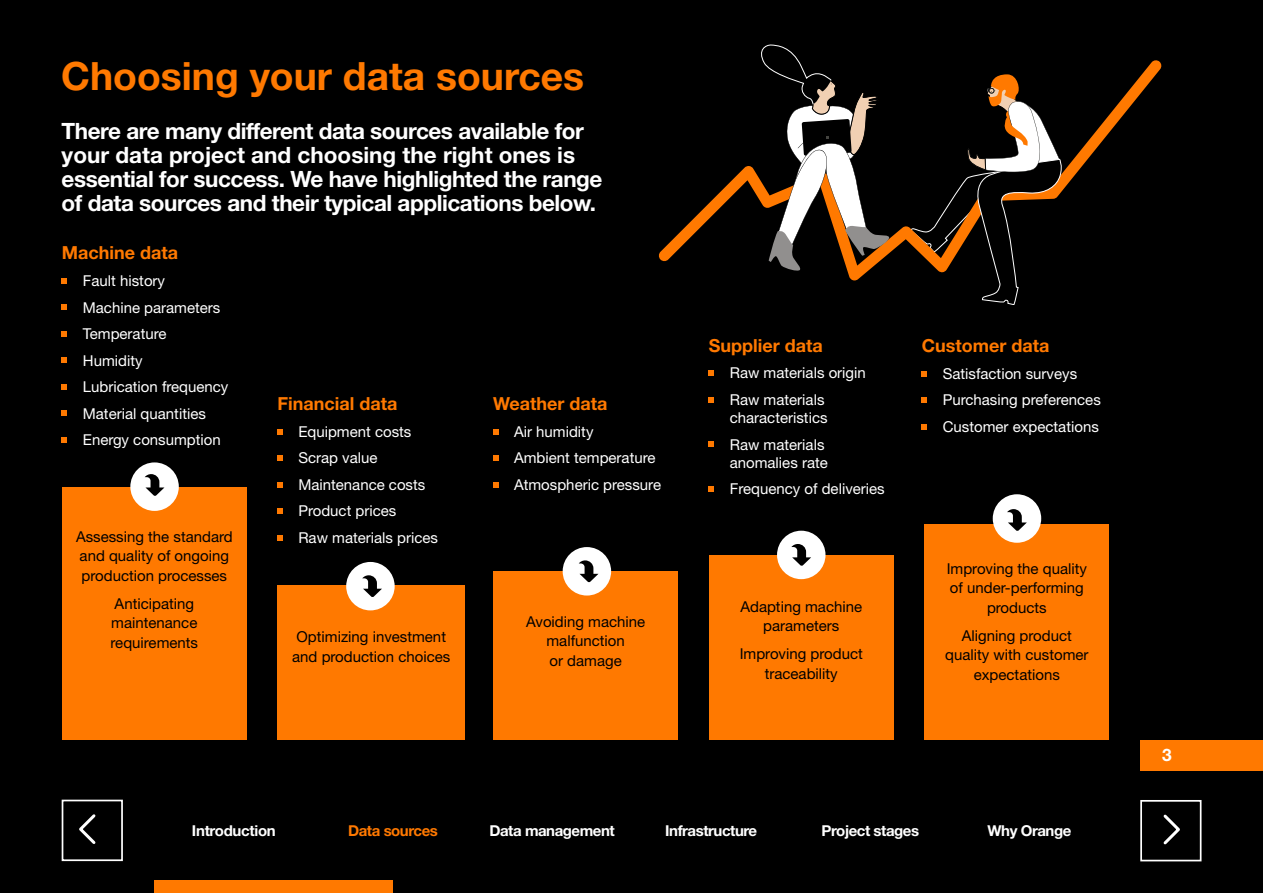
<style>
.page{position:relative;width:1263px;height:893px;background:#000}
.page>*{position:absolute;margin:0;border:0;box-sizing:border-box;transform-origin:0 0}
.t1{font:700 39px "Helvetica Neue LT Std";color:#ff7900}
.t2{font:700 22.5px/24px "Helvetica Neue LT Std";letter-spacing:-.02em;color:#fff}
.t3{font:700 18px "Helvetica Neue LT Std";color:#ff7900}
.t4{font:700 17.25px "Helvetica Neue LT Std";color:#fff}
.t5{font:15px/26.5px "Helvetica Neue LT Std";color:#fff}
.t6{font:15px/19.5px "Helvetica Neue LT Std";color:#000;text-align:center}
.t7{font:700 15px "Helvetica Neue LT Std";letter-spacing:-.03em;color:#fff}
.t8{font:700 15px "Helvetica Neue LT Std";letter-spacing:-.03em;color:#ff7900}
</style>
<div class="page">
<div style="left:1140px;top:740px;width:123px;height:30px;background:#ff7900"></div>
<svg style="left:1163px;top:814px;width:17px;height:31px"></svg>
<div style="left:1140px;top:800px;width:61px;height:61px;border:2px solid #fff"></div>
<svg style="left:79px;top:814px;width:17px;height:30px"></svg>
<div style="left:62px;top:800px;width:61px;height:61px;border:2px solid #fff"></div>
<svg style="left:658px;top:60px;width:504px;height:220px"></svg>
<svg style="left:910px;top:74px;width:153px;height:231px"></svg>
<svg style="left:757px;top:44px;width:132px;height:228px"></svg>
<div style="left:493px;top:571px;width:185px;height:169px;background:#ff7900"></div>
<div style="left:278px;top:585px;width:187px;height:155px;background:#ff7900"></div>
<div style="left:709px;top:555px;width:185px;height:185px;background:#ff7900"></div>
<div style="left:924px;top:524px;width:185px;height:216px;background:#ff7900"></div>
<div style="left:62px;top:487px;width:185px;height:253px;background:#ff7900"></div>
<div style="left:130px;top:462px;width:49px;height:49px;background:#fff;border-radius:50%"></div>
<div style="left:993px;top:494px;width:48px;height:49px;background:#fff;border-radius:50%"></div>
<svg style="left:145px;top:474px;width:19px;height:22px"></svg>
<div style="left:346px;top:562px;width:49px;height:48px;background:#fff;border-radius:50%"></div>
<svg style="left:362px;top:575px;width:20px;height:22px"></svg>
<div style="left:563px;top:547px;width:48px;height:48px;background:#fff;border-radius:50%"></div>
<svg style="left:579px;top:560px;width:19px;height:22px"></svg>
<div style="left:777px;top:531px;width:48px;height:48px;background:#fff;border-radius:50%"></div>
<svg style="left:791px;top:544px;width:20px;height:22px"></svg>
<svg style="left:1007px;top:509px;width:20px;height:22px"></svg>
<svg style="left:62px;top:278px;width:5px;height:5px"></svg>
<svg style="left:62px;top:305px;width:5px;height:5px"></svg>
<svg style="left:62px;top:331px;width:5px;height:5px"></svg>
<svg style="left:62px;top:358px;width:5px;height:5px"></svg>
<svg style="left:62px;top:384px;width:5px;height:5px"></svg>
<svg style="left:62px;top:411px;width:5px;height:5px"></svg>
<svg style="left:62px;top:437px;width:5px;height:5px"></svg>
<svg style="left:277px;top:429px;width:5px;height:5px"></svg>
<svg style="left:277px;top:456px;width:5px;height:5px"></svg>
<svg style="left:277px;top:482px;width:5px;height:5px"></svg>
<svg style="left:277px;top:509px;width:5px;height:5px"></svg>
<svg style="left:277px;top:535px;width:5px;height:5px"></svg>
<svg style="left:493px;top:429px;width:5px;height:5px"></svg>
<svg style="left:493px;top:456px;width:5px;height:5px"></svg>
<svg style="left:493px;top:482px;width:5px;height:5px"></svg>
<svg style="left:709px;top:371px;width:5px;height:5px"></svg>
<svg style="left:709px;top:397px;width:5px;height:5px"></svg>
<svg style="left:709px;top:442px;width:5px;height:5px"></svg>
<svg style="left:709px;top:486px;width:5px;height:5px"></svg>
<svg style="left:922px;top:371px;width:5px;height:5px"></svg>
<svg style="left:922px;top:398px;width:5px;height:5px"></svg>
<svg style="left:922px;top:424px;width:5px;height:5px"></svg>
<div style="left:154px;top:880px;width:239px;height:13px;background:#ff7900"></div>
<h1 class="t1" style="left:61px;top:51px;width:524px">Choosing your data sources</h1>
<h2 class="t2" style="left:62px;top:119px;width:542px">There are many different data sources available for your data project and choosing the right ones is essential for success. We have highlighted the range of data sources and their typical applications below.</h2>
<p class="t3" style="left:62px;top:242px;width:118px">Machine data</p>
<p class="t5" style="left:83px;top:267px;width:147px">Fault history<br>Machine parameters<br>Temperature<br>Humidity<br>Lubrication frequency<br>Material quantities<br>Energy consumption</p>
<p class="t6" style="left:76px;top:526px;width:158px;text-align:left">Assessing the standard and quality of ongoing production processes</p>
<p class="t6" style="left:111px;top:593px;width:89px;text-align:left">Anticipating maintenance requirements</p>
<p class="t3" style="left:277px;top:393px;width:121px">Financial data</p>
<p class="t5" style="left:298px;top:418px;width:141px">Equipment costs<br>Scrap value<br>Maintenance costs<br>Product prices<br>Raw materials prices</p>
<p class="t6" style="left:292px;top:627px;width:160px;text-align:left">Optimizing investment and production choices</p>
<p class="t3" style="left:493px;top:393px;width:116px">Weather data</p>
<p class="t5" style="left:514px;top:418px;width:148px">Air humidity<br>Ambient temperature<br>Atmospheric pressure</p>
<p class="t6" style="left:526px;top:612px;width:121px">Avoiding machine malfunction<br>or damage</p>
<p class="t3" style="left:709px;top:334px;width:115px">Supplier data</p>
<p class="t5" style="left:730px;top:360px;width:138px">Raw materials origin<br>Raw materials</p>
<p class="t5" style="left:730px;top:404px;width:99px">characteristics<br>Raw materials</p>
<p class="t5" style="left:730px;top:449px;width:157px">anomalies rate<br>Frequency of deliveries</p>
<p class="t6" style="left:740px;top:597px;width:123px">Adapting machine parameters</p>
<p class="t6" style="left:740px;top:644px;width:125px">Improving product traceability</p>
<p class="t3" style="left:922px;top:335px;width:129px">Customer data</p>
<p class="t5" style="left:943px;top:360px;width:160px">Satisfaction surveys<br>Purchasing preferences<br>Customer expectations</p>
<p class="t6" style="left:947px;top:558px;width:142px">Improving the quality of under-performing products</p>
<p class="t6" style="left:945px;top:625px;width:145px">Aligning product quality with customer expectations</p>
<p class="t7" style="left:192px;top:821px;width:85px">Introduction</p>
<p class="t8" style="left:348px;top:821px;width:91px">Data sources</p>
<p class="t7" style="left:489px;top:821px;width:127px">Data management</p>
<p class="t7" style="left:665px;top:821px;width:93px">Infrastructure</p>
<p class="t7" style="left:822px;top:821px;width:99px">Project stages</p>
<p class="t7" style="left:987px;top:821px;width:85px">Why Orange</p>
<p class="t4" style="left:1162px;top:744px;width:11px">3</p>
</div>
